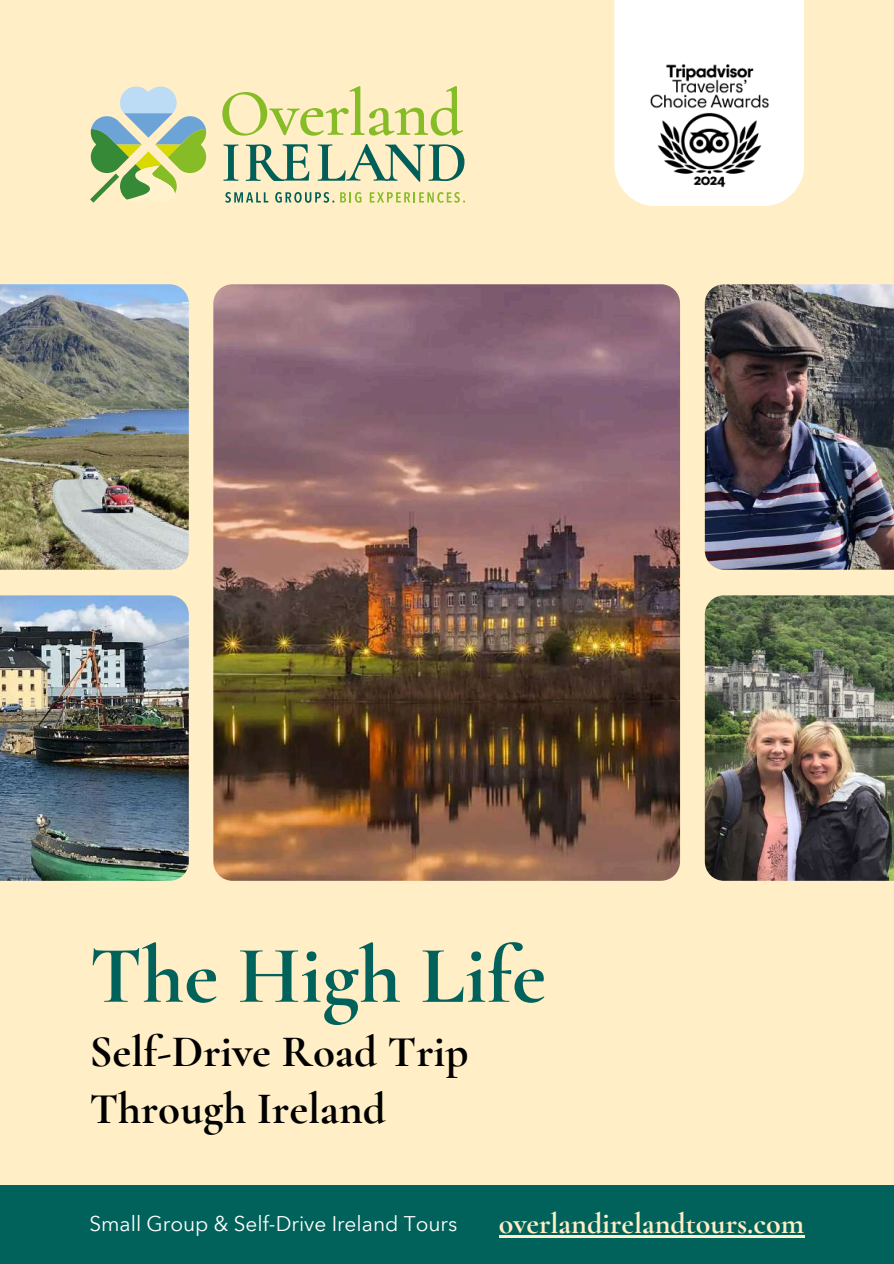
<style>
.page{position:relative;width:894px;height:1264px;background:#fff}
.page>*{position:absolute;margin:0;border:0;box-sizing:border-box;transform-origin:0 0}
.t1{font:700 82.2px "Cormorant Garamond";color:#00625b}
.t2{font:700 45px/57.3px "Cormorant Garamond";color:#000}
.t3{font:700 30px "Cormorant Garamond";color:#ffeec6}
.t4{font:20.85px "Avenir Next Arabic";color:#fff}
</style>
<div class="page">
<div style="left:0;top:0;width:893px;height:1263px;background:#ffeec6"></div>
<svg style="left:225px;top:192px;width:43px;height:11px"></svg>
<svg style="left:275px;top:192px;width:59px;height:11px"></svg>
<svg style="left:340px;top:192px;width:21px;height:11px"></svg>
<svg style="left:369px;top:192px;width:96px;height:11px"></svg>
<svg style="left:222px;top:86px;width:241px;height:50px"></svg>
<svg style="left:223px;top:144px;width:15px;height:37px"></svg>
<svg style="left:245px;top:144px;width:64px;height:37px"></svg>
<svg style="left:317px;top:144px;width:147px;height:38px"></svg>
<svg style="left:90px;top:87px;width:116px;height:116px"></svg>
<div style="left:614px;top:0;width:190px;height:202px;background:#fff"></div>
<img style="left:636px;top:38px;width:145px;height:168px">
<img style="left:0;top:284px;width:189px;height:285px">
<img style="left:213px;top:284px;width:466px;height:596px">
<img style="left:704px;top:284px;width:189px;height:285px">
<img style="left:0;top:595px;width:189px;height:285px">
<img style="left:704px;top:595px;width:189px;height:285px">
<div style="left:0;top:1184px;width:893px;height:79px;background:#00625b"></div>
<hr style="left:498px;top:1235px;width:306px;height:2px;background:#ffeec6">
<h1 class="t1" style="left:89px;top:925px;width:458px">The High Life</h1>
<h2 class="t2" style="left:89px;top:1022px;width:380px">Self-Drive Road Trip<br>Through Ireland</h2>
<p class="t4" style="left:89px;top:1211px;width:369px">Small Group &amp; Self-Drive Ireland Tours</p>
<h3 class="t3" style="left:498px;top:1205px;width:307px">overlandirelandtours.com</h3>
</div>
